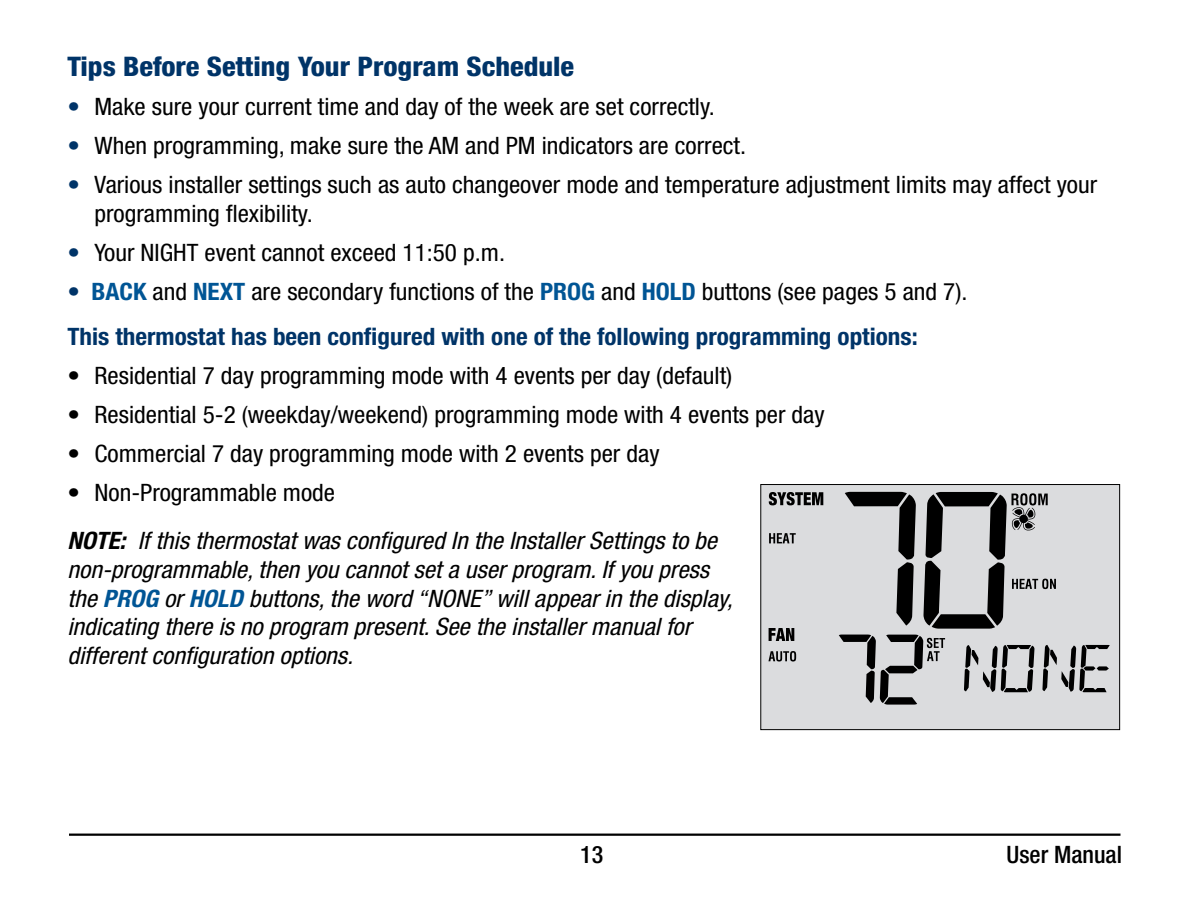
<style>
.page{position:relative;width:1188px;height:918px;background:#fff}
.page>*{position:absolute;margin:0;border:0;box-sizing:border-box;transform-origin:0 0}
.t1{font:800 condensed 27px "Helvetica Neue LT Std";color:#003468;scale:1.05 1}
.t2{font:condensed 24px/28.8px "Helvetica Neue LT Std";color:#000;scale:1.05 1}
.t3{font:italic condensed 24px/28.8px "Helvetica Neue LT Std";color:#000;scale:1.05 1}
.t4{font:700 condensed 24px/45px "Helvetica Neue LT Std";color:#003468;scale:1.05 1}
.t5{font:500 condensed 24px "Helvetica Neue LT Std";color:#000}
.s1{color:#003468}
.s2{font-weight:400}
.s3{color:#005595}
.s4{font-weight:400;color:#000}
.s5{font-style:normal}
.s6{font-weight:700}
.s7{font-weight:700;color:#005595}
</style>
<div class="page">
<hr style="left:69px;top:834px;width:1051px;height:2px;background:#000">
<div style="left:761px;top:485px;width:359px;height:245px;background:#dbdcde"></div>
<div style="left:760px;top:484px;width:360px;height:246px;border:1px solid #000"></div>
<svg style="left:845px;top:492px;width:71px;height:134px"></svg>
<svg style="left:924px;top:492px;width:132px;height:137px"></svg>
<svg style="left:964px;top:645px;width:71px;height:47px"></svg>
<svg style="left:1042px;top:645px;width:68px;height:47px"></svg>
<svg style="left:768px;top:651px;width:28px;height:11px"></svg>
<svg style="left:769px;top:533px;width:27px;height:10px"></svg>
<svg style="left:769px;top:492px;width:54px;height:13px"></svg>
<svg style="left:769px;top:628px;width:25px;height:13px"></svg>
<svg style="left:839px;top:635px;width:106px;height:70px"></svg>
<p class="t1" style="left:68px;top:50px;width:484px">Tips Before Setting Your Program Schedule</p>
<p class="t2" style="left:68px;top:92px;width:618px"><span class="s1">•</span> Make sure your current time and day of the week are set correctly.</p>
<p class="t2" style="left:68px;top:131px;width:648px"><span class="s1">•</span> When programming, make sure the AM and PM indicators are correct.</p>
<p class="t2" style="left:94px;top:170px;width:957px;text-indent:-27px"><span class="s1">•</span> Various installer settings such as auto changeover mode and temperature adjustment limits may affect your programming flexibility.</p>
<p class="t2" style="left:68px;top:238px;width:418px"><span class="s1">•</span> Your NIGHT event cannot exceed 11:50 p.m.</p>
<p class="t4" style="left:68px;top:269px;width:859px"><span class="s2">•</span> <span class="s3">BACK</span> <span class="s4">and</span> <span class="s3">NEXT</span> <span class="s4">are secondary functions of the</span> <span class="s3">PROG</span> <span class="s4">and</span> <span class="s3">HOLD</span> <span class="s4">buttons (see pages 5 and 7).<br></span>This thermostat has been configured with one of the following programming options:</p>
<p class="t2" style="left:68px;top:361px;width:635px">• Residential 7 day programming mode with 4 events per day (default)</p>
<p class="t2" style="left:68px;top:400px;width:723px">• Residential 5-2 (weekday/weekend) programming mode with 4 events per day</p>
<p class="t2" style="left:68px;top:439px;width:565px">• Commercial 7 day programming mode with 2 events per day</p>
<p class="t3" style="left:68px;top:469px;width:620px;line-height:48px"><span class="s5">• Non-Programmable mode<br></span><span class="s6">NOTE:</span> If this thermostat was configured In the Installer Settings to be</p>
<p class="t3" style="left:68px;top:555px;width:635px">non-programmable, then you cannot set a user program. If you press the <span class="s7">PROG</span> or <span class="s7">HOLD</span> buttons, the word “NONE” will appear in the display, indicating there is no program present. See the installer manual for different configuration options.</p>
<p class="t5" style="left:580px;top:840px;width:25px">13</p>
<p class="t5" style="left:1006px;top:840px;width:117px">User Manual</p>
</div>
